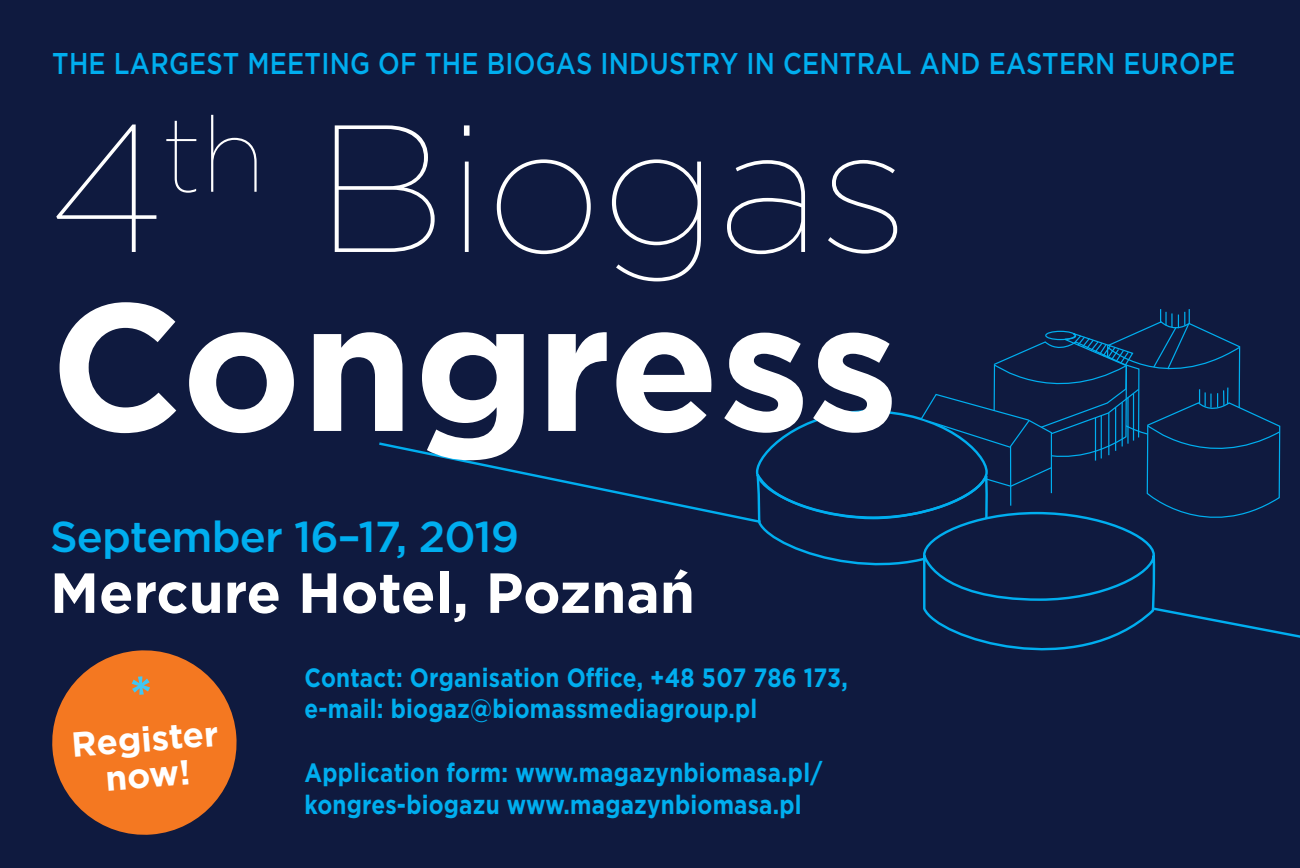
<style>
.page{position:relative;width:1300px;height:868px;background:#0f1a3f}
.page>*{position:absolute;margin:0;border:0;box-sizing:border-box;transform-origin:0 0}
.t1{font:700 180.75px/179px "Gotham";color:#fff}
.t2{font:700 56.5px "Gotham";color:#fff}
.t3{font:500 43.25px "Gotham";letter-spacing:-.02em;color:#00aeef}
.t4{font:700 34.75px/36.2px "Gotham";color:#fff;text-align:center}
.t5{font:500 30px "Gotham";letter-spacing:.01em;color:#00aeef;scale:.85 1}
.t6{font:700 26.5px/31.8px "Gotham";letter-spacing:.01em;color:#00aeef;scale:.85 1}
.s1{font-weight:100}
</style>
<div class="page">
<svg style="left:379px;top:309px;width:921px;height:342px"></svg>
<svg style="left:52px;top:650px;width:185px;height:185px"></svg>
<p class="t5" style="left:52px;top:44px;width:1393px">THE LARGEST MEETING OF THE BIOGAS INDUSTRY IN CENTRAL AND EASTERN EUROPE</p>
<h1 class="t1" style="left:50px;top:97px;width:860px"><span class="s1">4</span><sup>th</sup> <span class="s1">Biogas<br></span>Congress</h1>
<h3 class="t3" style="left:50px;top:508px;width:471px">SEPTEMBER 16–17, 2019</h3>
<h2 class="t2" style="left:50px;top:555px;width:647px">Mercure Hotel, Poznań</h2>
<h3 class="t4" style="left:70px;top:725px;width:149px;rotate:-4deg">Register now!</h3>
<p class="t6" style="left:304px;top:661px;width:641px">Contact: Organisation Office, +48 507 786 173, e-mail: biogaz@biomassmediagroup.pl</p>
<p class="t6" style="left:304px;top:756px;width:611px">Application form: www.magazynbiomasa.pl/ kongres-biogazu www.magazynbiomasa.pl</p>
</div>
